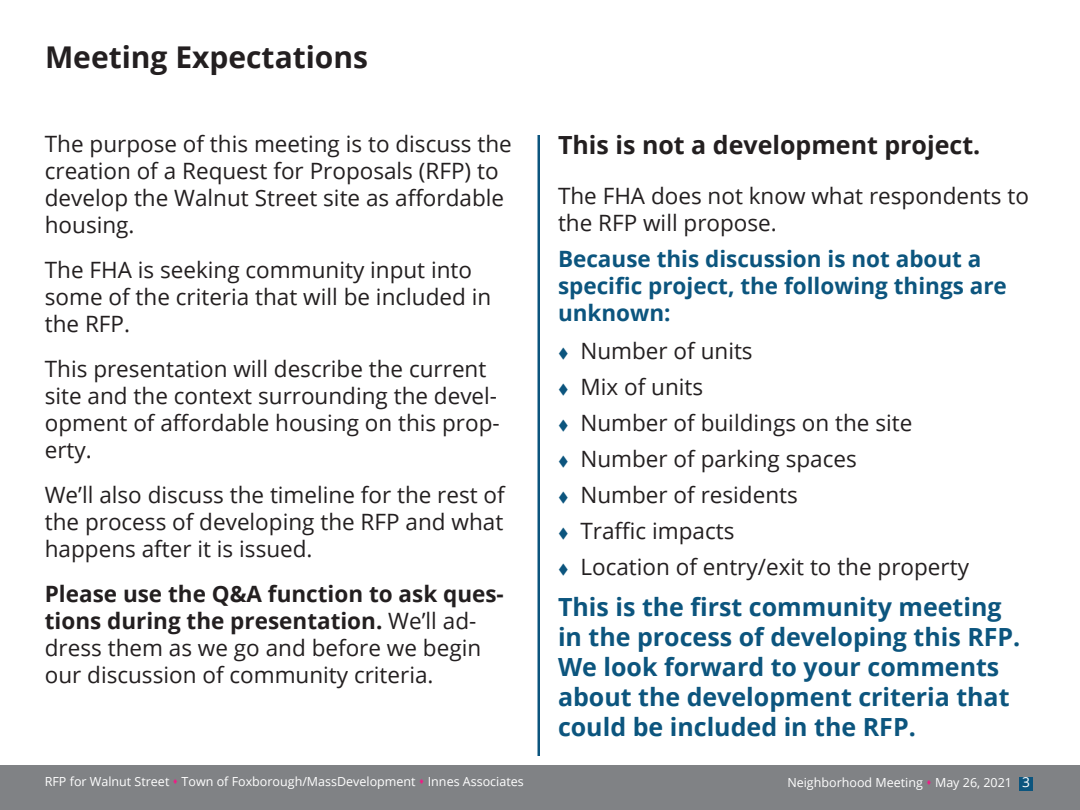
<style>
.page{position:relative;width:1080px;height:810px;background:#fff}
.page>*{position:absolute;margin:0;border:0;box-sizing:border-box;transform-origin:0 0}
.Page_Title{font:700 30px "Open Sans";color:#231f20}
.Header_1{font:700 25px/30px "Open Sans";color:#0c557e}
.Header_1-2{font:700 25px "Open Sans";color:#231f20}
.t1{font:22.5px/27px "Open Sans";color:#231f20}
.t2{font:700 22.5px/27px "Open Sans";color:#0c557e}
.t3{font:12.5px "Open Sans";color:#fff}
.s1{font-weight:700}
.s2{color:#ed1d85}
.s3{font-size:13.75px}
</style>
<div class="page">
<hr style="left:538px;top:135px;width:2px;height:621px;background:#0c557e">
<div style="left:0;top:765px;width:1080px;height:45px;background:#808285"></div>
<div style="left:1019px;top:777px;width:14px;height:13px;background:#0c557e"></div>
<p class="Page_Title" style="left:45px;top:36px;width:325px">Meeting Expectations</p>
<p class="t1" style="left:45px;top:130px;width:469px">The purpose of this meeting is to discuss the creation of a Request for Proposals (RFP) to develop the Walnut Street site as affordable housing.</p>
<p class="t1" style="left:45px;top:256px;width:448px">The FHA is seeking community input into some of the criteria that will be included in the RFP.</p>
<p class="t1" style="left:45px;top:355px;width:456px">This presentation will describe the current site and the context surrounding the devel&shy;opment of affordable housing on this prop&shy;erty.</p>
<p class="t1" style="left:45px;top:481px;width:462px;text-align:justify">We’ll also discuss the timeline for the rest of the process of developing the RFP and what happens after it is issued.</p>
<p class="t1" style="left:45px;top:580px;width:461px"><span class="s1">Please use the Q&amp;A function to ask ques&shy;tions during the presentation.</span> We’ll ad&shy;dress them as we go and before we begin our discussion of community criteria.</p>
<p class="Header_1-2" style="left:558px;top:127px;width:424px">This is not a development project.</p>
<p class="t1" style="left:558px;top:181px;width:473px">The FHA does not know what respondents to the RFP will propose.</p>
<p class="t2" style="left:558px;top:244px;width:450px">Because this discussion is not about a specific project, the following things are unknown:</p>
<p class="t1" style="left:580px;top:337px;width:174px">Number of units</p>
<p class="t1" style="left:580px;top:373px;width:124px">Mix of units</p>
<p class="t1" style="left:580px;top:409px;width:333px">Number of buildings on the site</p>
<p class="t1" style="left:580px;top:445px;width:278px">Number of parking spaces</p>
<p class="t1" style="left:580px;top:481px;width:219px">Number of residents</p>
<p class="t1" style="left:580px;top:517px;width:155px">Traffic impacts</p>
<p class="t1" style="left:580px;top:553px;width:390px">Location of entry/exit to the property</p>
<p class="Header_1" style="left:558px;top:591px;width:464px">This is the first community meeting in the process of developing this RFP.<br>We look forward to your comments about the development criteria that could be included in the RFP.</p>
<p class="t3" style="left:45px;top:773px;width:480px">RFP for Walnut Street <span class="s2">▲</span> Town of Foxborough/MassDevelopment <span class="s2">▲</span> Innes Associates</p>
<p class="t3" style="left:787px;top:773px;width:244px">Neighborhood Meeting <span class="s2">▲</span> May 26, 2021 <span class="s3">3</span></p>
</div>
